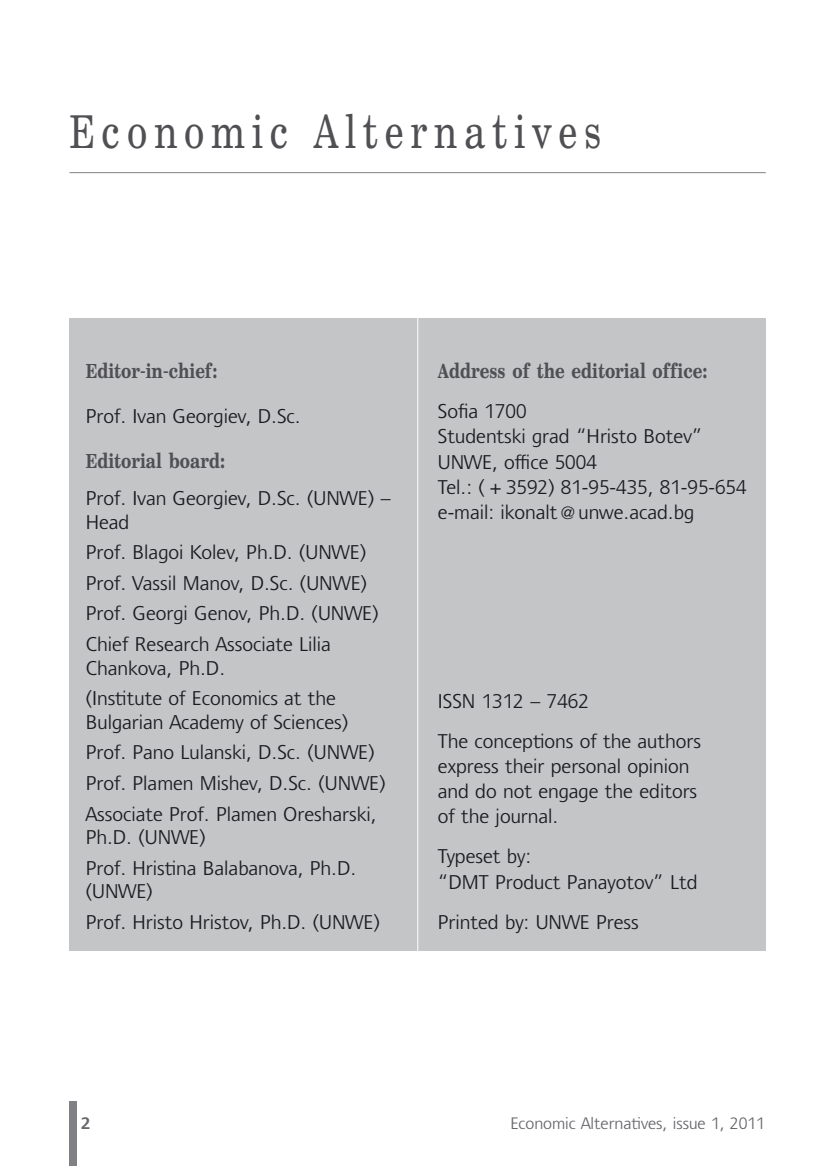
<style>
.page{position:relative;width:834px;height:1166px;background:#fff}
.page>*{position:absolute;margin:0;border:0;box-sizing:border-box;transform-origin:0 0}
.t1{font:49px "Sentry CYR";letter-spacing:.17em;color:#504f53;scale:.8 1}
.t2{font:21px/30.6px "Uni E Type CYR";color:#1b1c20}
.t3{font:700 21px "Sentry CYR";color:#504f53;scale:.8 1}
.t4{font:17.5px "Uni E Type CYR";color:#68676c}
.t5{font:700 17.5px "Uni E Type CYR";color:#68676c}
</style>
<div class="page">
<div style="left:69px;top:1102px;width:8px;height:64px;background:#818084"></div>
<div style="left:69px;top:318px;width:696px;height:632px;background:#c3c5c7"></div>
<hr style="left:417px;top:267px;width:1px;height:699px;background:#fff">
<hr style="left:69px;top:172px;width:696px;height:1px;background:#818084">
<h1 class="t1" style="left:69px;top:103px;width:666px">Economic Alternatives</h1>
<p class="t3" style="left:86px;top:359px;width:166px">Editor-in-chief:</p>
<p class="t2" style="left:86px;top:401px;width:216px">Prof. Ivan Georgiev, D.Sc.</p>
<p class="t3" style="left:86px;top:448px;width:175px">Editorial board:</p>
<p class="t2" style="left:86px;top:487px;width:307px;line-height:23.4px">Prof. Ivan Georgiev, D.Sc. (UNWE) –<br>Head</p>
<p class="t2" style="left:86px;top:537px;width:294px">Prof. Blagoi Kolev, Ph.D. (UNWE)<br>Prof. Vassil Manov, D.Sc. (UNWE)<br>Prof. Georgi Genov, Ph.D. (UNWE)<br>Chief Research Associate Lilia</p>
<p class="t2" style="left:86px;top:653px;width:252px">Chankova, Ph.D.<br>(Institute of Economics at the</p>
<p class="t2" style="left:86px;top:707px;width:301px">Bulgarian Academy of Sciences)<br>Prof. Pano Lulanski, D.Sc. (UNWE)<br>Prof. Plamen Mishev, D.Sc. (UNWE)<br>Associate Prof. Plamen Oresharski,</p>
<p class="t2" style="left:86px;top:822px;width:272px">Ph.D. (UNWE)<br>Prof. Hristina Balabanova, Ph.D.</p>
<p class="t2" style="left:86px;top:876px;width:295px">(UNWE)<br>Prof. Hristo Hristov, Ph.D. (UNWE)</p>
<p class="t3" style="left:438px;top:359px;width:338px">Address of the editorial office:</p>
<p class="t2" style="left:438px;top:399px;width:310px;line-height:25.2px">Sofia 1700<br>Studentski grad “Hristo Botev”<br>UNWE, office 5004<br>Tel.: (+3592) 81-95-435, 81-95-654 e-mail: ikonalt@unwe.acad.bg</p>
<p class="t2" style="left:438px;top:681px;width:264px;line-height:40.1px">ISSN 1312 – 7462<br>The conceptions of the authors</p>
<p class="t2" style="left:438px;top:754px;width:261px;line-height:25.2px">express their personal opinion and do not engage the editors of the journal.</p>
<p class="t2" style="left:438px;top:844px;width:261px;line-height:25.2px">Typeset by:<br>“DMT Product Panayotov” Ltd</p>
<p class="t2" style="left:438px;top:907px;width:202px">Printed by: UNWE Press</p>
<p class="t5" style="left:81px;top:1114px;width:11px">2</p>
<p class="t4" style="left:510px;top:1114px;width:256px">Economic Alternatives, issue 1, 2011</p>
</div>
